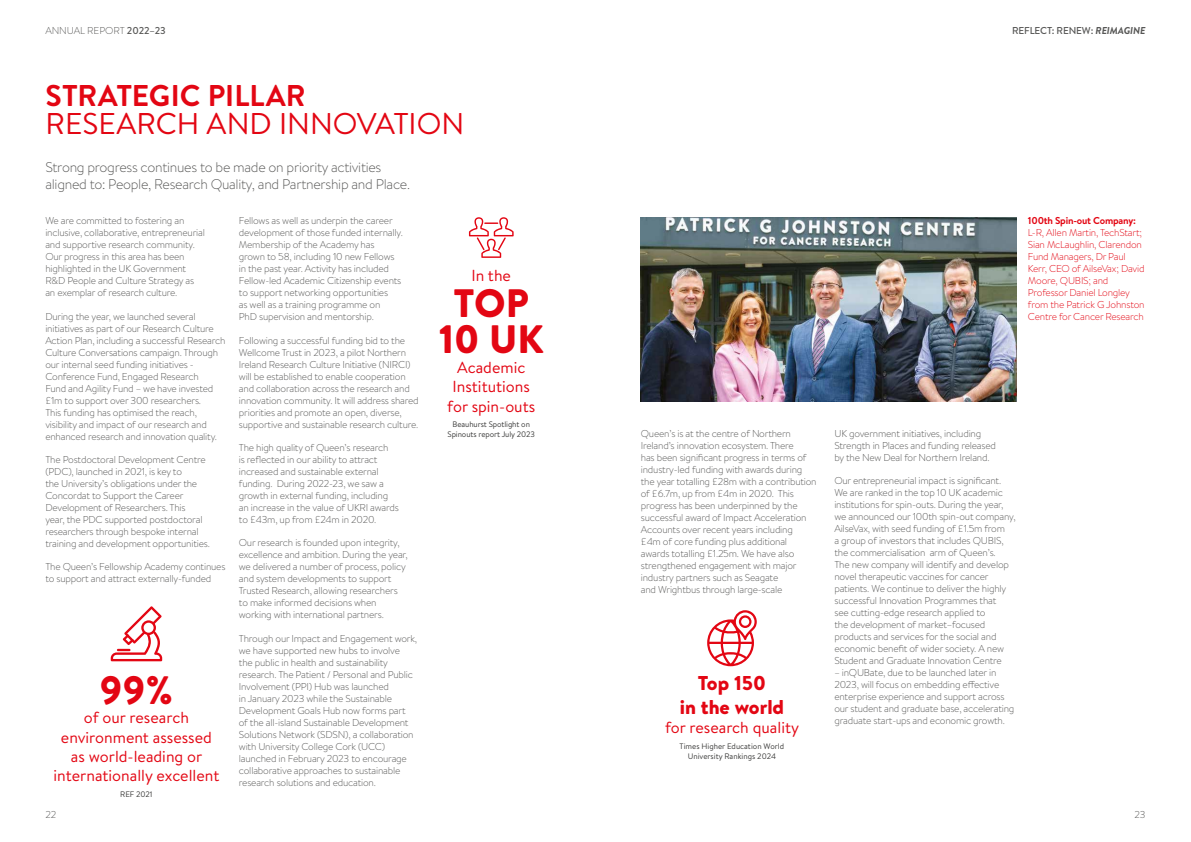
<style>
.page{position:relative;width:1191px;height:842px;background:#fff}
.page>*{position:absolute;margin:0;border:0;box-sizing:border-box;transform-origin:0 0}
.t1{font:900 39.6px/36px "Brandon Text";color:#e30613;text-align:center}
.t2{font:30px "Brandon Text";color:#e30613}
.t3{font:700 30px "Brandon Text";color:#e30613}
.t4{font:900 20px/24px "Brandon Text";color:#e30613;text-align:center}
.t5{font:16px/19.2px "Brandon Text";color:#e30613;text-align:center}
.t6{font:300 14px/16.8px "Brandon Text";letter-spacing:-.02em;color:#575756}
.t7{font:300 10px/12px "Brandon Text";letter-spacing:-.02em;color:#575756}
.t8{font:300 10px/12px "Brandon Text";letter-spacing:-.02em;color:#e30613}
.t9{font:500 10px "Brandon Text";letter-spacing:-.01em;color:#575756}
.t10{font:700 10px "Brandon Text";letter-spacing:-.02em;color:#e30613}
.t11{font:8px/10px "Brandon Text";letter-spacing:-.01em;color:#3c3c3b;text-align:center}
.s1{font-weight:500}
.s2{font-weight:700;font-style:italic}
</style>
<div class="page">
<svg style="left:469px;top:217px;width:44px;height:41px"></svg>
<svg style="left:111px;top:606px;width:51px;height:55px"></svg>
<img style="left:641px;top:217px;width:375px;height:184px">
<svg style="left:707px;top:610px;width:49px;height:56px"></svg>
<p class="t7" style="left:45px;top:24px;width:122px">ANNUAL REPORT <span class="s1">2022–23</span></p>
<p class="t9" style="left:1012px;top:24px;width:135px">REFLECT: RENEW: <span class="s2">REIMAGINE</span></p>
<h2 class="t3" style="left:46px;top:75px;width:262px">STRATEGIC PILLAR</h2>
<h2 class="t2" style="left:46px;top:103px;width:420px">RESEARCH AND INNOVATION</h2>
<h3 class="t6" style="left:45px;top:158px;width:366px">Strong progress continues to be made on priority activities aligned to: People, Research Quality, and Partnership and Place.</h3>
<p class="t7" style="left:45px;top:214px;width:161px">We are committed to fostering an inclusive, collaborative, entrepreneurial and supportive research community.<br>Our progress in this area has been highlighted in the UK Government R&amp;D People and Culture Strategy as an exemplar of research culture.</p>
<p class="t7" style="left:45px;top:310px;width:182px">During the year, we launched several initiatives as part of our Research Culture Action Plan, including a successful Research Culture Conversations campaign. Through our internal seed funding initiatives - Conference Fund, Engaged Research<br>Fund and Agility Fund – we have invested £1m to support over 300 researchers.<br>This funding has optimised the reach, visibility and impact of our research and enhanced research and innovation quality.</p>
<p class="t7" style="left:45px;top:453px;width:166px">The Postdoctoral Development Centre (PDC), launched in 2021, is key to<br>the University’s obligations under the Concordat to Support the Career Development of Researchers. This<br>year, the PDC supported postdoctoral researchers through bespoke internal training and development opportunities.</p>
<p class="t7" style="left:45px;top:560px;width:182px">The Queen’s Fellowship Academy continues to support and attract externally-funded</p>
<h1 class="t1" style="left:99px;top:672px;width:75px">99%</h1>
<h3 class="t5" style="left:53px;top:708px;width:167px">of our research environment assessed as world-leading or internationally excellent</h3>
<p class="t11" style="left:120px;top:788px;width:34px">REF 2021</p>
<p class="t7" style="left:239px;top:214px;width:166px">Fellows as well as underpin the career development of those funded internally.<br>Membership of the Academy has grown to 58, including 10 new Fellows in the past year. Activity has included Fellow-led Academic Citizenship events to support networking opportunities<br>as well as a training programme on<br>PhD supervision and mentorship.</p>
<p class="t7" style="left:239px;top:334px;width:181px">Following a successful funding bid to the Wellcome Trust in 2023, a pilot Northern Ireland Research Culture Initiative (NIRCI) will be established to enable cooperation and collaboration across the research and innovation community. It will address shared priorities and promote an open, diverse, supportive and sustainable research culture.</p>
<p class="t7" style="left:239px;top:441px;width:161px">The high quality of Queen’s research<br>is reflected in our ability to attract increased and sustainable external funding. During 2022-23, we saw a growth in external funding, including an increase in the value of UKRI awards to £43m, up from £24m in 2020.</p>
<p class="t7" style="left:239px;top:536px;width:170px">Our research is founded upon integrity, excellence and ambition. During the year, we delivered a number of process, policy and system developments to support Trusted Research, allowing researchers to make informed decisions when working with international partners.</p>
<p class="t7" style="left:239px;top:632px;width:180px">Through our Impact and Engagement work, we have supported new hubs to involve<br>the public in health and sustainability research. The Patient / Personal and Public Involvement (PPI) Hub was launched<br>in January 2023 while the Sustainable Development Goals Hub now forms part of the all-island Sustainable Development Solutions Network (SDSN), a collaboration with University College Cork (UCC) launched in February 2023 to encourage collaborative approaches to sustainable research solutions and education.</p>
<h3 class="t5" style="left:471px;top:266px;width:41px">In the</h3>
<h1 class="t1" style="left:439px;top:285px;width:106px">TOP<br>10 UK</h1>
<h3 class="t5" style="left:447px;top:357px;width:89px">Academic<br>Institutions for spin-outs</h3>
<p class="t11" style="left:447px;top:419px;width:89px">Beauhurst Spotlight on<br>Spinouts report July 2023</p>
<p class="t10" style="left:1028px;top:214px;width:110px">100th Spin-out Company:</p>
<p class="t8" style="left:1028px;top:226px;width:118px">L-R, Allen Martin, TechStart;<br>Sian McLaughlin, Clarendon<br>Fund Managers, Dr Paul<br>Kerr, CEO of AilseVax; David<br>Moore, QUBIS; and<br>Professor Daniel Longley from the Patrick G Johnston<br>Centre for Cancer Research</p>
<p class="t7" style="left:641px;top:427px;width:177px">Queen’s is at the centre of Northern Ireland’s innovation ecosystem. There<br>has been significant progress in terms of industry-led funding with awards during the year totalling £28m with a contribution of £6.7m, up from £4m in 2020. This progress has been underpinned by the successful award of Impact Acceleration Accounts over recent years including<br>£4m of core funding plus additional awards totalling £1.25m. We have also strengthened engagement with major industry partners such as Seagate<br>and Wrightbus through large-scale</p>
<p class="t7" style="left:834px;top:427px;width:163px">UK government initiatives, including<br>Strength in Places and funding released by the New Deal for Northern Ireland.</p>
<p class="t7" style="left:834px;top:474px;width:183px">Our entrepreneurial impact is significant.<br>We are ranked in the top 10 UK academic institutions for spin-outs. During the year, we announced our 100th spin-out company, AilseVax, with seed funding of £1.5m from<br>a group of investors that includes QUBIS, the commercialisation arm of Queen’s.<br>The new company will identify and develop novel therapeutic vaccines for cancer patients. We continue to deliver the highly successful Innovation Programmes that<br>see cutting-edge research applied to<br>the development of market–focused products and services for the social and economic benefit of wider society. A new Student and Graduate Innovation Centre</p>
<p class="t7" style="left:834px;top:666px;width:181px">– inQUBate, due to be launched later in 2023, will focus on embedding effective enterprise experience and support across our student and graduate base, accelerating graduate start-ups and economic growth.</p>
<h3 class="t4" style="left:680px;top:671px;width:106px">Top 150<br>in the world</h3>
<h3 class="t5" style="left:665px;top:718px;width:135px">for research quality</h3>
<p class="t11" style="left:679px;top:741px;width:106px">Times Higher Education World<br>University Rankings 2024</p>
<p class="t7" style="left:45px;top:808px;width:12px">22</p>
<p class="t7" style="left:1134px;top:808px;width:13px">23</p>
</div>
